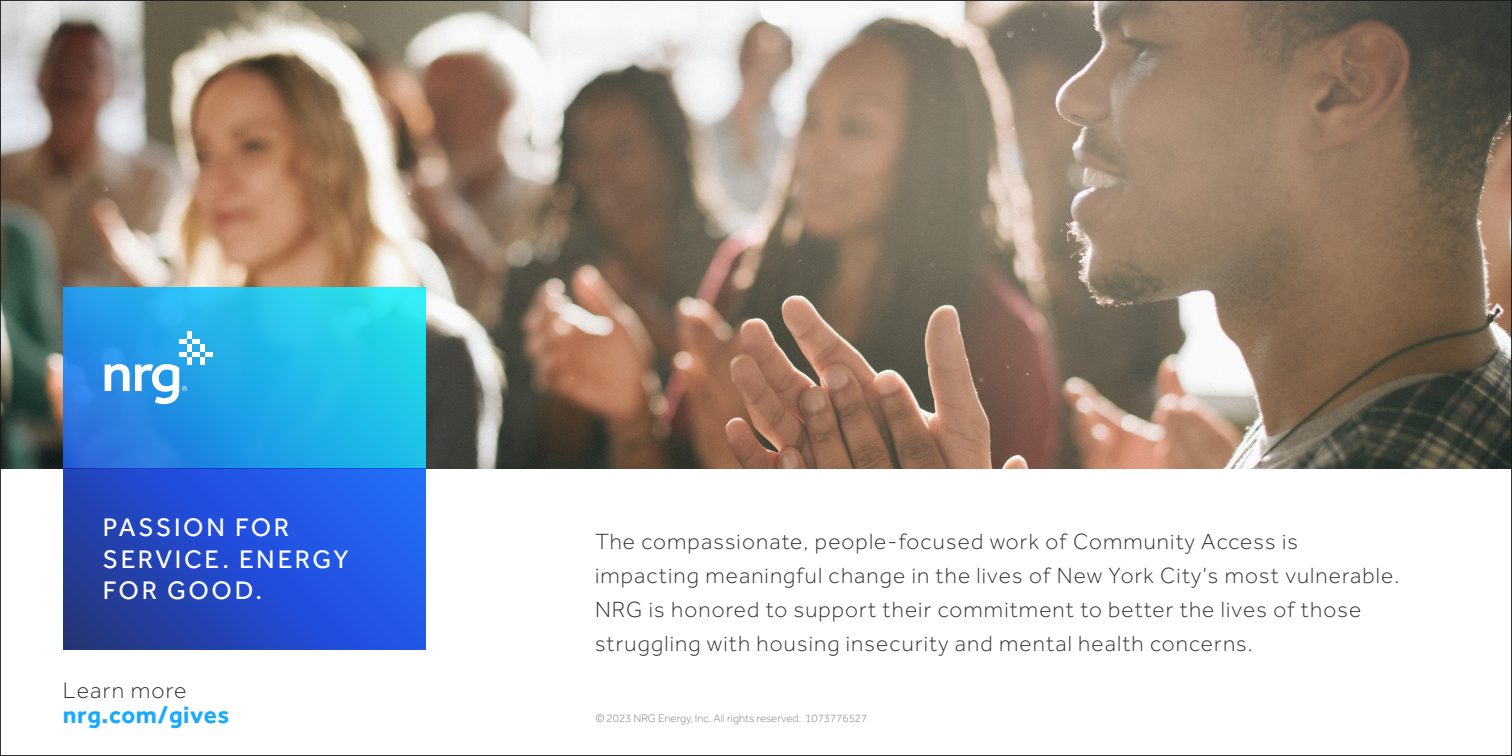
<style>
.page{position:relative;width:1512px;height:756px;background:#fff}
.page>*{position:absolute;margin:0;border:0;box-sizing:border-box;transform-origin:0 0}
.t1{font:26.25px/31.5px "Effra";letter-spacing:.095em;color:#fff}
.t2{font:700 24.5px "Effra";letter-spacing:.02em;color:#18aafd}
.t3{font:300 23.28px "Effra";letter-spacing:.05em;color:#333}
.t4{font:300 22.75px/33.9px "Effra";letter-spacing:.05em;color:#333}
.t5{font:300 11.38px "Effra";color:#808080}
</style>
<div class="page">
<img style="left:0;top:0;width:1512px;height:756px">
<p class="t1" style="left:103px;top:511px;width:247px">PASSION FOR<br>SERVICE. ENERGY<br>FOR GOOD.</p>
<p class="t3" style="left:63px;top:678px;width:125px">Learn more</p>
<p class="t2" style="left:63px;top:700px;width:168px">nrg.com/gives</p>
<p class="t4" style="left:595px;top:524px;width:806px">The compassionate, people-focused work of Community Access is impacting meaningful change in the lives of New York City’s most vulnerable.<br>NRG is honored to support their commitment to better the lives of those struggling with housing insecurity and mental health concerns.</p>
<p class="t5" style="left:595px;top:712px;width:273px">© 2023 NRG Energy, Inc. All rights reserved. 1073776527</p>
</div>
